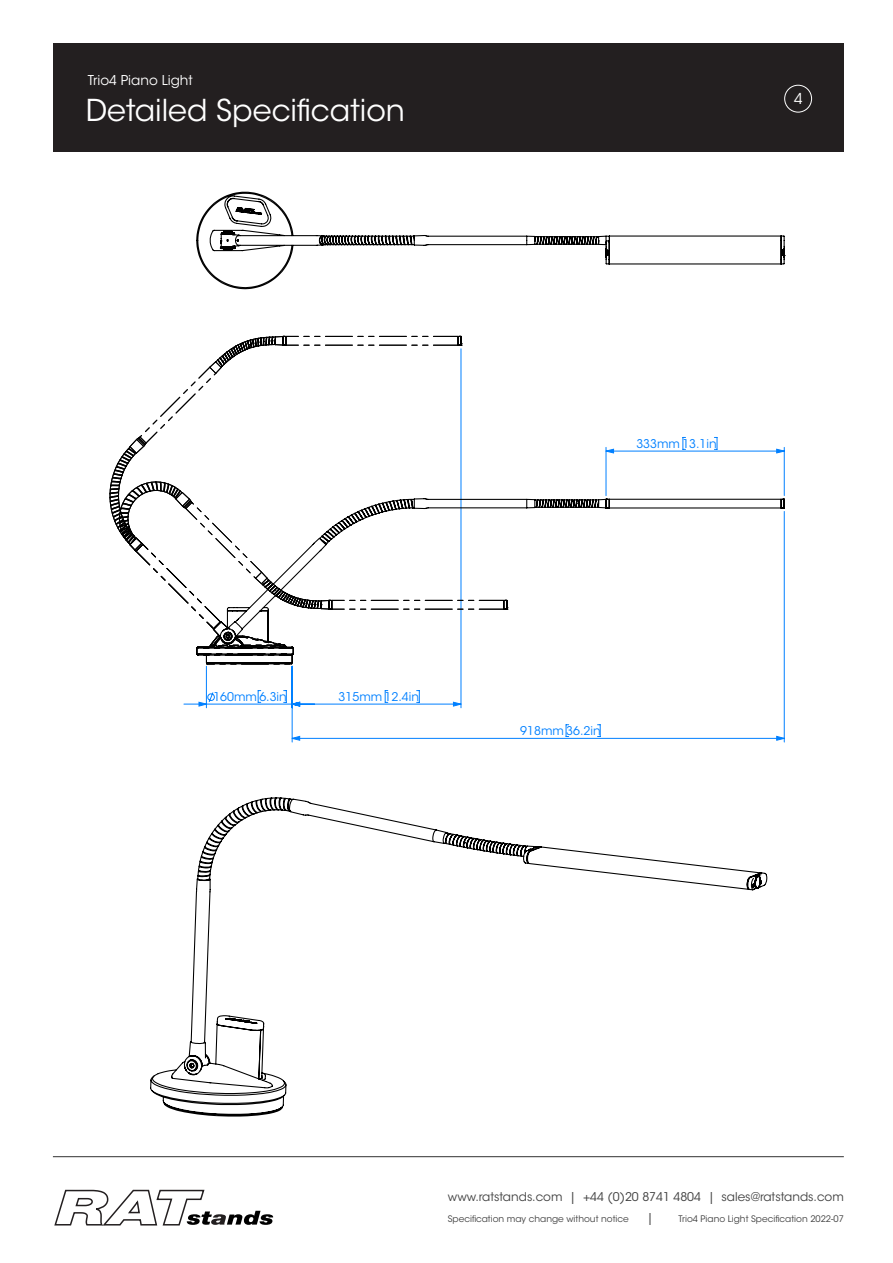
<style>
.page{position:relative;width:893px;height:1263px;background:#fff}
.page>*{position:absolute;margin:0;border:0;box-sizing:border-box;transform-origin:0 0}
.t1{font:30px "ITC Avant Garde Std";color:#fff}
.t2{font:15px "ITC Avant Garde Std";color:#fff}
.t3{font:13.5px "ITC Avant Garde Std";color:#fff}
.t4{font:12px "ITC Avant Garde Std";color:#404040}
.t5{font:12px "ITC Avant Garde Std";color:#0080ff}
.t6{font:9px "ITC Avant Garde Std";color:#404040}
</style>
<div class="page">
<div style="left:53px;top:44px;width:791px;height:108px;background:#231f20"></div>
<div style="left:784px;top:85px;width:28px;height:27px;border:1px solid #fff;border-radius:50%"></div>
<svg style="left:54px;top:1189px;width:219px;height:37px"></svg>
<hr style="left:53px;top:1156px;width:791px;height:1px;background:#323232">
<svg style="left:184px;top:701px;width:15px;height:4px"></svg>
<hr style="left:292px;top:666px;width:1px;height:76px;background:#0080ff">
<hr style="left:784px;top:511px;width:1px;height:231px;background:#0080ff">
<svg style="left:682px;top:437px;width:3px;height:12px"></svg>
<svg style="left:714px;top:437px;width:4px;height:12px"></svg>
<hr style="left:606px;top:447px;width:1px;height:49px;background:#0080ff">
<hr style="left:784px;top:447px;width:1px;height:48px;background:#0080ff">
<svg style="left:199px;top:449px;width:585px;height:291px"></svg>
<svg style="left:199px;top:491px;width:586px;height:174px"></svg>
<svg style="left:109px;top:335px;width:399px;height:329px"></svg>
<svg style="left:196px;top:191px;width:590px;height:99px"></svg>
<svg style="left:150px;top:797px;width:618px;height:320px"></svg>
<h3 class="t3" style="left:86px;top:75px;width:145px">The Performer 3 Stand</h3>
<h3 class="t3" style="left:88px;top:75px;width:107px">Trio4 Piano Light</h3>
<h1 class="t1" style="left:86px;top:99px;width:321px">Detailed Specification</h1>
<h2 class="t2" style="left:794px;top:93px;width:10px">4</h2>
<h3 class="t5" style="left:213px;top:692px;width:75px">160mm 6.3in</h3>
<h3 class="t5" style="left:339px;top:692px;width:82px">315mm 12.4in</h3>
<h3 class="t5" style="left:636px;top:439px;width:82px">333mm 13.1in</h3>
<h3 class="t5" style="left:520px;top:726px;width:82px">918mm 36.2in</h3>
<h3 class="t4" style="left:448px;top:1192px;width:397px">www.ratstands.com | +44 (0)20 8741 4804 | sales@ratstands.com</h3>
<p class="t6" style="left:678px;top:1215px;width:167px">Trio4 Piano Light Specification 2022-07</p>
<p class="t6" style="left:448px;top:1215px;width:183px">Specification may change without notice</p>
<h3 class="t4" style="left:647px;top:1213px;width:8px">|</h3>
</div>
